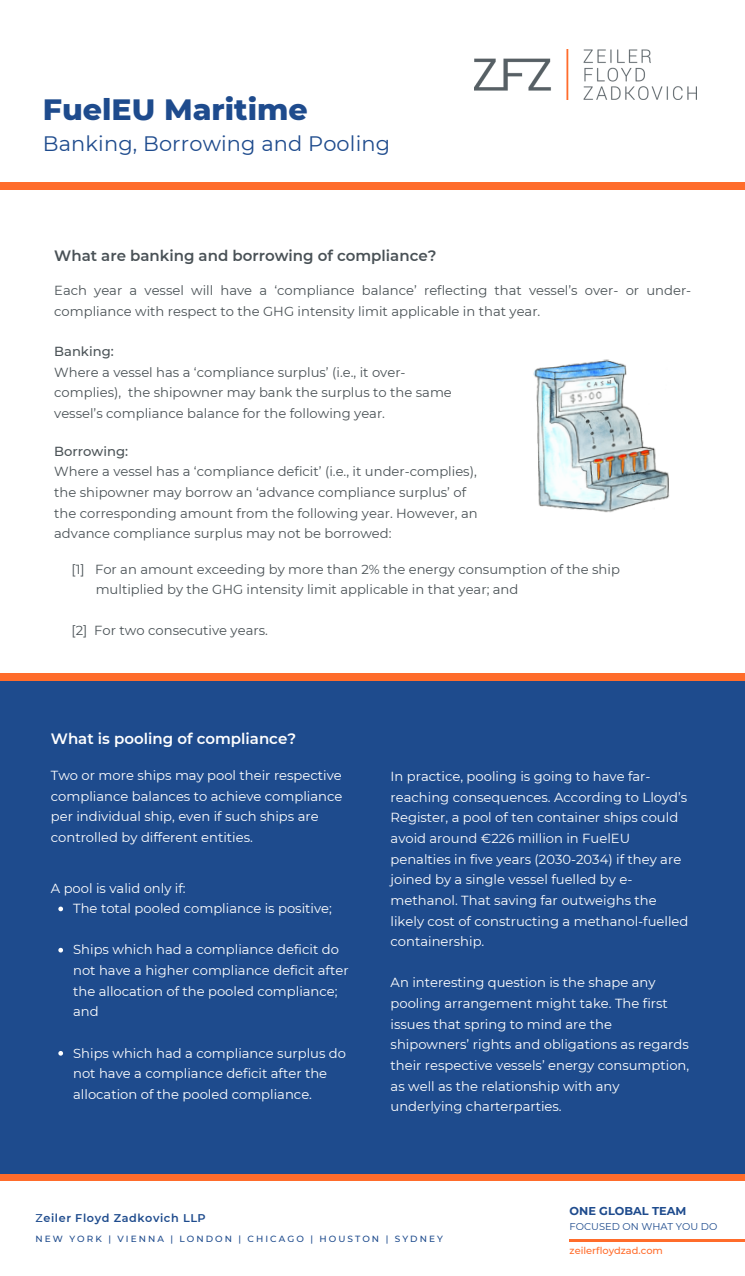
<style>
.page{position:relative;width:745px;height:1276px;background:#fff}
.page>*{position:absolute;margin:0;border:0;box-sizing:border-box;transform-origin:0 0}
.t1{font:800 30px "Montserrat";color:#1e4b8d}
.t2{font:20.88px "Montserrat";letter-spacing:.005em;color:#1e4b8d}
.t3{font:600 15px "Montserrat";color:#495156}
.t4{font:600 15px "Montserrat";color:#fff}
.t5{font:13.12px/20.6px "Montserrat";color:#fff}
.t6{font:13.12px/20.6px "Montserrat";color:#4a5256}
.t7{font:700 11.38px "Montserrat";color:#1e4b8d}
.t8{font:600 11.25px "Montserrat";letter-spacing:.05em;color:#1e4b8d}
.t9{font:9.88px "Montserrat";color:#1e4b8d}
.t10{font:500 9.88px "Montserrat";color:#ff6c2b}
.t11{font:500 9px "Montserrat";letter-spacing:.225em;color:#1e4b8d}
.s1{font-weight:500}
</style>
<div class="page">
<div style="left:0;top:677px;width:744px;height:501px;background:#1e4b8d"></div>
<div style="left:0;top:673px;width:744px;height:7px;background:#ff6c2b"></div>
<div style="left:0;top:182px;width:744px;height:8px;background:#ff6c2b"></div>
<hr style="left:569px;top:1239px;width:175px;height:3px;background:#ff6c2b">
<img style="left:474px;top:50px;width:222px;height:49px">
<div style="left:0;top:1174px;width:744px;height:7px;background:#ff6c2b"></div>
<img style="left:533px;top:359px;width:137px;height:154px">
<svg style="left:58px;top:907px;width:5px;height:4px"></svg>
<svg style="left:58px;top:948px;width:5px;height:4px"></svg>
<svg style="left:58px;top:1051px;width:5px;height:5px"></svg>
<h4 class="t1" style="left:43px;top:91px;width:266px">FuelEU Maritime</h4>
<h6 class="t2" style="left:43px;top:131px;width:349px">Banking, Borrowing and Pooling</h6>
<p class="t3" style="left:54px;top:246px;width:383px">What are banking and borrowing of compliance?</p>
<h4 class="t6" style="left:54px;top:280px;width:638px">Each year a vessel will have a ‘compliance balance’ reflecting that vessel’s over- or under&shy;compliance with respect to the GHG intensity limit applicable in that year.</h4>
<h4 class="t6" style="left:54px;top:341px;width:399px"><span class="s1">Banking:<br></span>Where a vessel has a ‘compliance surplus’ (i.e., it over&shy;complies), the shipowner may bank the surplus to the same vessel’s compliance balance for the following year.</h4>
<p class="t6" style="left:54px;top:441px;width:425px"><span class="s1">Borrowing:<br></span>Where a vessel has a ‘compliance deficit’ (i.e., it under-complies), the shipowner may borrow an ‘advance compliance surplus’ of the corresponding amount from the following year. However, an advance compliance surplus may not be borrowed:</p>
<h5 class="t6" style="left:96px;top:559px;width:525px;text-indent:-24px">[1] For an amount exceeding by more than 2% the energy consumption of the ship multiplied by the GHG intensity limit applicable in that year; and</h5>
<p class="t6" style="left:72px;top:620px;width:198px">[2] For two consecutive years.</p>
<h4 class="t4" style="left:51px;top:730px;width:247px">What is pooling of compliance?</h4>
<h4 class="t5" style="left:51px;top:765px;width:293px">Two or more ships may pool their respective compliance balances to achieve compliance per individual ship, even if such ships are controlled by different entities.</h4>
<h3 class="t5" style="left:51px;top:877px;width:136px">A pool is valid only if:</h3>
<h4 class="t5" style="left:73px;top:898px;width:260px">The total pooled compliance is positive;</h4>
<h4 class="t5" style="left:73px;top:939px;width:277px">Ships which had a compliance deficit do not have a higher compliance deficit after the allocation of the pooled compliance; and</h4>
<p class="t5" style="left:73px;top:1042px;width:274px">Ships which had a compliance surplus do not have a compliance deficit after the allocation of the pooled compliance.</p>
<p class="t5" style="left:390px;top:766px;width:299px">In practice, pooling is going to have far&shy;reaching consequences. According to Lloyd’s Register, a pool of ten container ships could avoid around €226 million in FuelEU penalties in five years (2030-2034) if they are joined by a single vessel fuelled by e&shy;methanol. That saving far outweighs the likely cost of constructing a methanol-fuelled containership.</p>
<p class="t5" style="left:390px;top:972px;width:300px">An interesting question is the shape any pooling arrangement might take. The first issues that spring to mind are the shipowners’ rights and obligations as regards their respective vessels’ energy consumption, as well as the relationship with any underlying charterparties.</p>
<p class="t8" style="left:36px;top:1211px;width:172px"><span class="s1">Z</span>eiler Floyd Zadkovich LLP</p>
<h4 class="t11" style="left:36px;top:1233px;width:408px">NEW YORK | VIENNA | LONDON | CHICAGO | HOUSTON | SYDNEY</h4>
<h1 class="t7" style="left:569px;top:1204px;width:118px">ONE GLOBAL TEAM</h1>
<p class="t9" style="left:569px;top:1220px;width:149px">FOCUSED ON WHAT YOU DO</p>
<h2 class="t10" style="left:569px;top:1244px;width:95px">zeilerfloydzad.com</h2>
</div>
